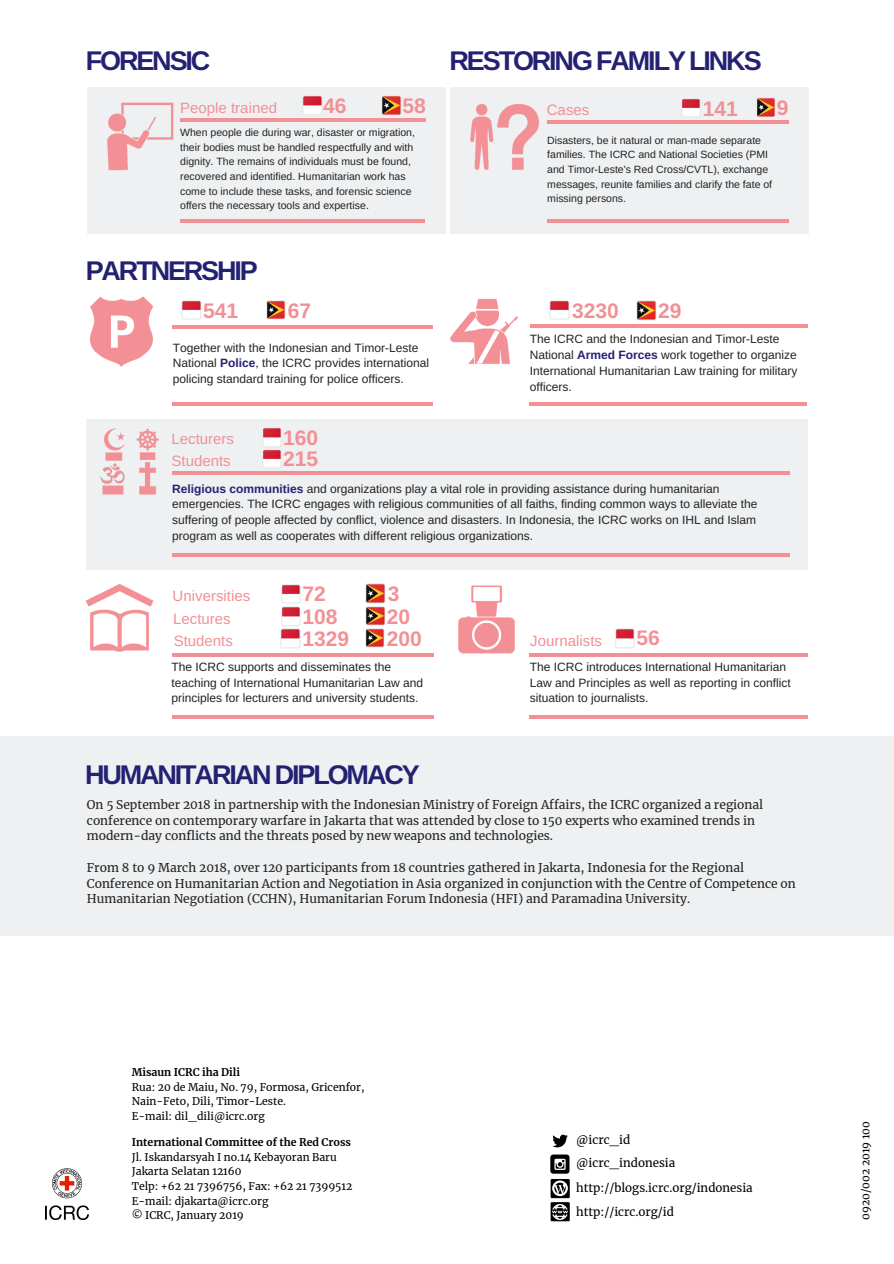
<style>
.page{position:relative;width:894px;height:1264px;background:#fff}
.page>*{position:absolute;margin:0;border:0;box-sizing:border-box;transform-origin:0 0}
.t1{font:700 27px "Arimo";letter-spacing:-.08em;color:#252172}
.t2{font:700 21px/22.5px "Arimo";color:#f29095}
.t3{font:15px "Arimo";color:#f29095}
.t4{font:12px/15.8px "Arimo";color:#222}
.t5{font:12px/15.8px "Merriweather";color:#222}
.t6{font:11.55px/22.8px "Merriweather";color:#000}
.t7{font:10.5px/14.7px "Arimo";color:#222}
.t8{font:10.5px/14.7px "Merriweather";color:#000}
.t9{font:700 10.5px "Merriweather";color:#000}
.s1{font-weight:700;color:#252172}
</style>
<div class="page">
<hr style="left:172px;top:325px;width:260px;height:3px;background:#f29095">
<hr style="left:172px;top:402px;width:260px;height:3px;background:#f29095">
<hr style="left:530px;top:324px;width:277px;height:3px;background:#f29095">
<hr style="left:529px;top:402px;width:277px;height:3px;background:#f29095">
<div style="left:86px;top:419px;width:721px;height:151px;background:#eef0f2"></div>
<hr style="left:172px;top:471px;width:617px;height:3px;background:#f29095">
<img style="left:262px;top:428px;width:19px;height:40px">
<hr style="left:172px;top:553px;width:617px;height:3px;background:#f29095">
<img style="left:280px;top:584px;width:21px;height:65px">
<img style="left:365px;top:583px;width:21px;height:65px">
<hr style="left:172px;top:653px;width:261px;height:3px;background:#f29095">
<hr style="left:172px;top:715px;width:261px;height:3px;background:#f29095">
<hr style="left:529px;top:653px;width:278px;height:3px;background:#f29095">
<hr style="left:529px;top:715px;width:278px;height:3px;background:#f29095">
<div style="left:0;top:736px;width:893px;height:199px;background:#eef0f2"></div>
<img style="left:45px;top:1168px;width:43px;height:51px">
<svg style="left:552px;top:1134px;width:16px;height:13px"></svg>
<div style="left:550px;top:1154px;width:19px;height:19px;background:#000;border-radius:3px"></div>
<svg style="left:554px;top:1158px;width:11px;height:11px"></svg>
<svg style="left:550px;top:1178px;width:19px;height:20px"></svg>
<svg style="left:552px;top:1180px;width:15px;height:16px"></svg>
<img style="left:186px;top:300px;width:16px;height:20px">
<img style="left:266px;top:300px;width:20px;height:20px">
<img style="left:549px;top:300px;width:21px;height:20px">
<img style="left:636px;top:300px;width:21px;height:21px">
<img style="left:615px;top:628px;width:20px;height:21px">
<div style="left:87px;top:87px;width:358px;height:146px;background:#eef0f2"></div>
<hr style="left:180px;top:119px;width:245px;height:3px;background:#f29095">
<hr style="left:181px;top:219px;width:244px;height:3px;background:#f29095">
<div style="left:450px;top:87px;width:358px;height:146px;background:#eef0f2"></div>
<hr style="left:547px;top:121px;width:241px;height:3px;background:#f29095">
<hr style="left:547px;top:219px;width:241px;height:3px;background:#f29095">
<img style="left:303px;top:96px;width:19px;height:19px">
<img style="left:382px;top:96px;width:19px;height:19px">
<img style="left:681px;top:99px;width:19px;height:18px">
<img style="left:756px;top:98px;width:19px;height:19px">
<img style="left:107px;top:102px;width:96px;height:69px">
<img style="left:445px;top:87px;width:122px;height:113px">
<img style="left:90px;top:296px;width:96px;height:71px">
<img style="left:425px;top:298px;width:124px;height:66px">
<img style="left:85px;top:584px;width:96px;height:73px">
<img style="left:424px;top:585px;width:124px;height:72px">
<img style="left:143px;top:428px;width:16px;height:21px">
<img style="left:104px;top:428px;width:39px;height:25px">
<img style="left:100px;top:453px;width:18px;height:42px">
<img style="left:118px;top:449px;width:59px;height:46px">
<svg style="left:550px;top:1202px;width:19px;height:19px"></svg>
<img style="left:552px;top:1204px;width:15px;height:14px">
<h1 class="t1" style="left:86px;top:46px;width:126px">FORENSIC</h1>
<p class="t3" style="left:180px;top:99px;width:98px">People trained</p>
<h2 class="t2" style="left:323px;top:94px;width:25px">46</h2>
<h1 class="t1" style="left:449px;top:45px;width:313px">RESTORING FAMILY LINKS</h1>
<h2 class="t2" style="left:402px;top:95px;width:25px">58</h2>
<p class="t3" style="left:546px;top:101px;width:44px">Cases</p>
<h2 class="t2" style="left:702px;top:97px;width:37px">141</h2>
<h2 class="t2" style="left:776px;top:97px;width:13px">9</h2>
<p class="t7" style="left:180px;top:125px;width:236px">When people die during war, disaster or migration, their bodies must be handled respectfully and with dignity. The remains of individuals must be found, recovered and identified. Humanitarian work has come to include these tasks, and forensic science offers the necessary tools and expertise.</p>
<h1 class="t1" style="left:86px;top:256px;width:174px">PARTNERSHIP</h1>
<p class="t7" style="left:547px;top:133px;width:226px">Disasters, be it natural or man-made separate families. The ICRC and National Societies (PMI and Timor-Leste's Red Cross/CVTL), exchange messages, reunite families and clarify the fate of missing persons.</p>
<h2 class="t2" style="left:288px;top:299px;width:25px">67</h2>
<h2 class="t2" style="left:658px;top:299px;width:25px">29</h2>
<h2 class="t2" style="left:203px;top:299px;width:37px">541</h2>
<h2 class="t2" style="left:572px;top:299px;width:48px">3230</h2>
<p class="t4" style="left:529px;top:331px;width:269px">The ICRC and the Indonesian and Timor-Leste National <span class="s1">Armed Forces</span> work together to organize International Humanitarian Law training for military officers.</p>
<p class="t4" style="left:173px;top:339px;width:258px">Together with the Indonesian and Timor-Leste<br>National <span class="s1">Police</span>, the ICRC provides international policing standard training for police officers.</p>
<p class="t3" style="left:171px;top:431px;width:64px">Lecturers</p>
<p class="t3" style="left:171px;top:452px;width:61px">Students</p>
<h2 class="t2" style="left:283px;top:426px;width:37px">160</h2>
<h2 class="t2" style="left:283px;top:447px;width:37px">215</h2>
<p class="t4" style="left:172px;top:480px;width:586px"><span class="s1">Religious communities</span> and organizations play a vital role in providing assistance during humanitarian emergencies. The ICRC engages with religious communities of all faiths, finding common ways to alleviate the suffering of people affected by conflict, violence and disasters. In Indonesia, the ICRC works on IHL and Islam program as well as cooperates with different religious organizations.</p>
<p class="t3" style="left:172px;top:588px;width:79px">Universities</p>
<h2 class="t2" style="left:302px;top:583px;width:25px">72</h2>
<p class="t3" style="left:173px;top:610px;width:59px">Lectures</p>
<h2 class="t2" style="left:302px;top:605px;width:37px">108</h2>
<p class="t3" style="left:174px;top:632px;width:61px">Students</p>
<h2 class="t2" style="left:302px;top:627px;width:48px">1329</h2>
<h2 class="t2" style="left:387px;top:582px;width:37px">3<br>20<br>200</h2>
<p class="t4" style="left:171px;top:658px;width:253px">The ICRC supports and disseminates the teaching of International Humanitarian Law and principles for lecturers and university students.</p>
<p class="t3" style="left:530px;top:632px;width:73px">Journalists</p>
<h2 class="t2" style="left:636px;top:627px;width:25px">56</h2>
<p class="t4" style="left:529px;top:658px;width:262px">The ICRC introduces International Humanitarian<br>Law and Principles as well as reporting in conflict situation to journalists.</p>
<h1 class="t1" style="left:85px;top:759px;width:336px">HUMANITARIAN DIPLOMACY</h1>
<p class="t5" style="left:87px;top:796px;width:677px">On 5 September 2018 in partnership with the Indonesian Ministry of Foreign Affairs, the ICRC organized a regional conference on contemporary warfare in Jakarta that was attended by close to 150 experts who examined trends in modern-day conflicts and the threats posed by new weapons and technologies.</p>
<p class="t5" style="left:87px;top:859px;width:710px">From 8 to 9 March 2018, over 120 participants from 18 countries gathered in Jakarta, Indonesia for the Regional<br>Conference on Humanitarian Action and Negotiation in Asia organized in conjunction with the Centre of Competence on<br>Humanitarian Negotiation (CCHN), Humanitarian Forum Indonesia (HFI) and Paramadina University.</p>
<p class="t9" style="left:132px;top:1065px;width:110px">Misaun ICRC iha Dili</p>
<p class="t8" style="left:132px;top:1079px;width:234px">Rua: 20 de Maiu, No. 79, Formosa, Gricenfor,<br>Nain-Feto, Dili, Timor-Leste.<br>E-mail: dil_dili@icrc.org</p>
<p class="t9" style="left:132px;top:1135px;width:221px">International Committee of the Red Cross</p>
<p class="t8" style="left:132px;top:1149px;width:222px">Jl. Iskandarsyah I no.14 Kebayoran Baru<br>Jakarta Selatan 12160<br>Telp: +62 21 7396756, Fax: +62 21 7399512<br>E-mail: djakarta@icrc.org<br>© ICRC, January 2019</p>
<p class="t6" style="left:576px;top:1128px;width:101px">@icrc_id @icrc_indonesia</p>
<p class="t6" style="left:576px;top:1175px;width:178px">http://blogs.icrc.org/indonesia</p>
<p class="t6" style="left:576px;top:1200px;width:99px">http://icrc.org/id</p>
<p class="t8" style="left:858px;top:1219px;width:100px;rotate:-90deg">0920/002 2019 100</p>
</div>
